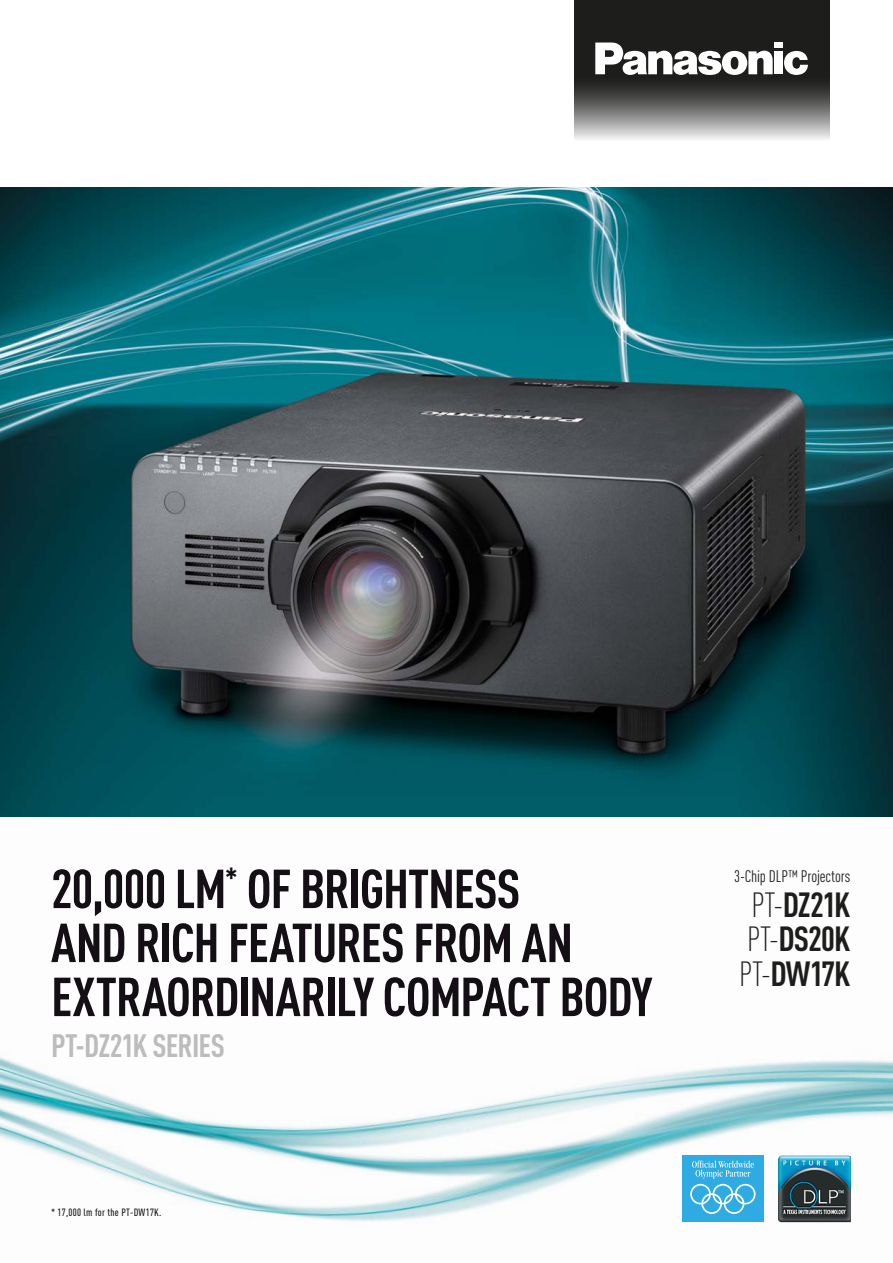
<style>
.page{position:relative;width:893px;height:1263px;background:#fff}
.page>*{position:absolute;margin:0;border:0;box-sizing:border-box;transform-origin:0 0}
.t1{font:700 condensed 54px/54px "DIN Pro";letter-spacing:-.025em;color:#130f14}
.t2{font:700 condensed 34.5px/34.5px "DIN Pro";letter-spacing:-.025em;color:#1d1d1b;text-align:center}
.t3{font:700 condensed 31.95px "DIN Pro";letter-spacing:-.025em;color:#bdbcbc}
.t4{font:condensed 16.5px "DIN Pro";letter-spacing:-.01em;color:#1d1d1b}
.t5{font:500 condensed 10.5px "DIN Pro";letter-spacing:.025em;color:#1d1d1b}
.s1{font-weight:300}
</style>
<div class="page">
<img style="left:0;top:816px;width:893px;height:407px">
<img style="left:0;top:187px;width:893px;height:629px">
<img style="left:778px;top:1155px;width:73px;height:67px">
<div style="left:682px;top:1155px;width:82px;height:67px;background:#2eabe2"></div>
<svg style="left:690px;top:1160px;width:66px;height:54px"></svg>
<img style="left:574px;top:0;width:255px;height:139px">
<svg style="left:595px;top:42px;width:178px;height:34px"></svg>
<div style="left:774px;top:51px;width:9px;height:23px;background:#fff"></div>
<div style="left:774px;top:43px;width:9px;height:5px;background:#fff"></div>
<svg style="left:784px;top:51px;width:24px;height:25px"></svg>
<p class="t1" style="left:51px;top:868px;width:603px">20,000 LM<sup>*</sup> OF BRIGHTNESS<br>AND RICH FEATURES FROM AN<br>EXTRAORDINARILY COMPACT BODY</p>
<p class="t3" style="left:51px;top:1034px;width:175px">PT-DZ21K SERIES</p>
<p class="t5" style="left:51px;top:1208px;width:112px">* 17,000 lm for the PT-DW17K.</p>
<p class="t4" style="left:734px;top:870px;width:118px">3-Chip DLP™ Projectors</p>
<p class="t2" style="left:739px;top:891px;width:113px"><span class="s1">PT-</span>DZ21K<br><span class="s1">PT-</span>DS20K<br><span class="s1">PT-</span>DW17K</p>
</div>
